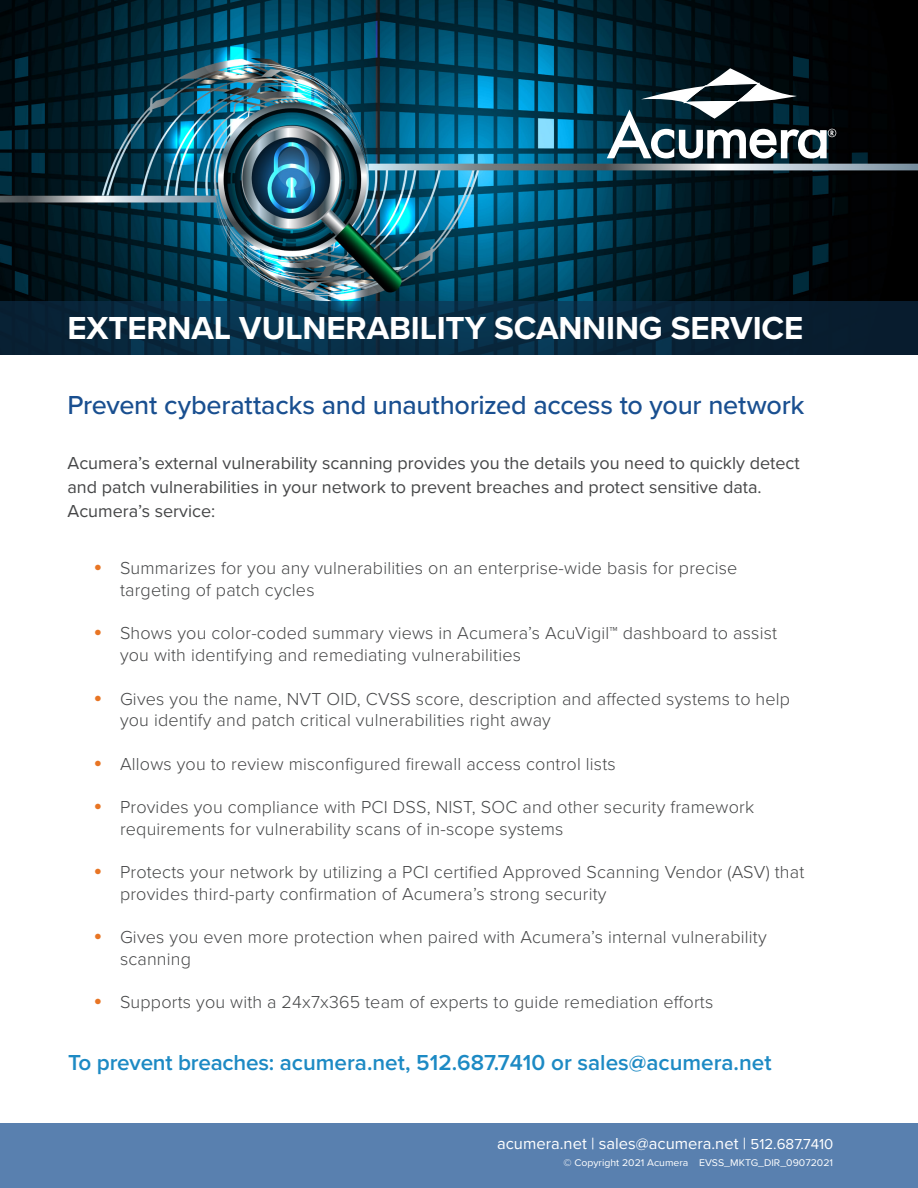
<style>
.page{position:relative;width:918px;height:1188px;background:#fff}
.page>*{position:absolute;margin:0;border:0;box-sizing:border-box;transform-origin:0 0}
.t1{font:700 33px "Proxima Nova";letter-spacing:-.005em;color:#fff}
.t2{font:500 27px "Proxima Nova";letter-spacing:-.01em;color:#194f90}
.Intro_Copy{font:600 22.5px "Proxima Nova";color:#1d8ac4}
.t3{font:300 18px/21.8px "Proxima Nova";letter-spacing:.01em;color:#464748}
.Bullets{font:18px/24px "Proxima Nova";color:#464748}
.Caps_Large{font:16.5px "Proxima Nova";color:#fff}
.Caps_Large-2{font:10.05px "Proxima Nova";color:#fff;scale:1.04 1}
.s1{font-size:27px;color:#e87524}
.s2{font-size:15px}
</style>
<div class="page">
<div style="left:0;top:1123px;width:918px;height:65px;background:#5980af"></div>
<img style="left:0;top:0;width:918px;height:301px">
<svg style="left:0;top:301px;width:918px;height:54px;background:#08293f"></svg>
<svg style="left:607px;top:68px;width:229px;height:90px"></svg>
<p class="t1" style="left:68px;top:303px;width:737px">EXTERNAL VULNERABILITY SCANNING SERVICE</p>
<p class="t2" style="left:68px;top:385px;width:739px">Prevent cyberattacks and unauthorized access to your network</p>
<p class="Bullets" style="left:68px;top:451px;width:734px">Acumera’s external vulnerability scanning provides you the details you need to quickly detect and patch vulnerabilities in your network to prevent breaches and protect sensitive data.<br>Acumera’s service:</p>
<p class="t3" style="left:120px;top:557px;width:619px;text-indent:-27px"><span class="s1">•</span> Summarizes for you any vulnerabilities on an enterprise-wide basis for precise targeting of patch cycles</p>
<p class="t3" style="left:120px;top:622px;width:659px;text-indent:-27px"><span class="s1">•</span> Shows you color-coded summary views in Acumera’s AcuVigil™ dashboard to assist you with identifying and remediating vulnerabilities</p>
<p class="t3" style="left:120px;top:687px;width:672px;text-indent:-27px"><span class="s1">•</span> Gives you the name, NVT OID, CVSS score, description and affected systems to help you identify and patch critical vulnerabilities right away</p>
<p class="t3" style="left:93px;top:752px;width:524px"><span class="s1">•</span> Allows you to review misconfigured firewall access control lists</p>
<p class="t3" style="left:120px;top:795px;width:636px;text-indent:-27px"><span class="s1">•</span> Provides you compliance with PCI DSS, NIST, SOC and other security framework requirements for vulnerability scans of in-scope systems</p>
<p class="t3" style="left:120px;top:860px;width:686px;text-indent:-27px"><span class="s1">•</span> Protects your network by utilizing a PCI certified Approved Scanning Vendor (ASV) that provides third-party confirmation of Acumera’s strong security</p>
<p class="t3" style="left:120px;top:925px;width:648px;text-indent:-27px"><span class="s1">•</span> Gives you even more protection when paired with Acumera’s internal vulnerability scanning</p>
<p class="t3" style="left:93px;top:990px;width:622px"><span class="s1">•</span> Supports you with a 24x7x365 team of experts to guide remediation efforts</p>
<p class="Intro_Copy" style="left:68px;top:1046px;width:705px">To prevent breaches: acumera.net, 512.687.7410 or sales@acumera.net</p>
<p class="Caps_Large" style="left:497px;top:1131px;width:338px">acumera.net | sales@acumera.net | <span class="s2">512.687.7410</span></p>
<p class="Caps_Large-2" style="left:563px;top:1155px;width:261px">© Copyright 2021 Acumera EVSS_MKTG_DIR_09072021</p>
</div>
